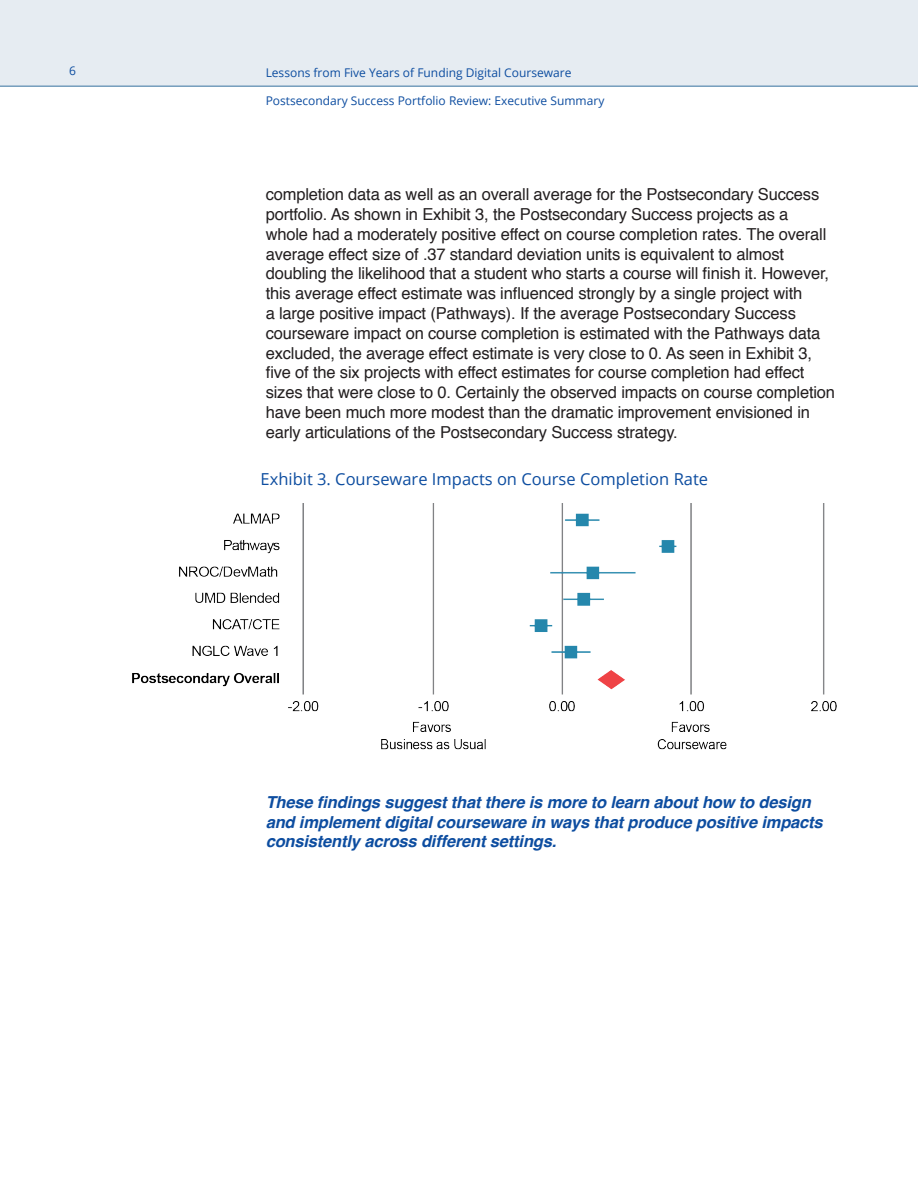
<style>
.page{position:relative;width:918px;height:1188px;background:#fff}
.page>*{position:absolute;margin:0;border:0;box-sizing:border-box;transform-origin:0 0}
.t1{font:16.5px/19.8px "Helvetica";letter-spacing:-.01em;color:#231f20}
.body{font:italic 700 16.5px/19.8px "Helvetica";letter-spacing:-.01em;color:#0d4da0}
.Figure_1{font:16.5px "Open Sans";color:#0d4da0}
.t2{font:12px "Open Sans";color:#0d4da0}
</style>
<div class="page">
<div style="left:0;top:0;width:918px;height:87px;background:#e6ecf2"></div>
<img style="left:132px;top:503px;width:705px;height:247px">
<p class="t2" style="left:69px;top:63px;width:8px">6</p>
<p class="t2" style="left:266px;top:64px;width:307px">Lessons from Five Years of Funding Digital Courseware</p>
<p class="t2" style="left:266px;top:92px;width:340px">Postsecondary Success Portfolio Review: Executive Summary</p>
<p class="t1" style="left:266px;top:185px;width:571px">completion data as well as an overall average for the Postsecondary Success portfolio. As shown in Exhibit 3, the Postsecondary Success projects as a<br>whole had a moderately positive effect on course completion rates. The overall average effect size of .37 standard deviation units is equivalent to almost doubling the likelihood that a student who starts a course will finish it. However, this average effect estimate was influenced strongly by a single project with<br>a large positive impact (Pathways). If the average Postsecondary Success courseware impact on course completion is estimated with the Pathways data excluded, the average effect estimate is very close to 0. As seen in Exhibit 3, five of the six projects with effect estimates for course completion had effect sizes that were close to 0. Certainly the observed impacts on course completion have been much more modest than the dramatic improvement envisioned in early articulations of the Postsecondary Success strategy.</p>
<p class="Figure_1" style="left:261px;top:467px;width:449px">Exhibit 3. Courseware Impacts on Course Completion Rate</p>
<p class="body" style="left:266px;top:792px;width:559px">These findings suggest that there is more to learn about how to design and implement digital courseware in ways that produce positive impacts consistently across different settings.</p>
</div>
